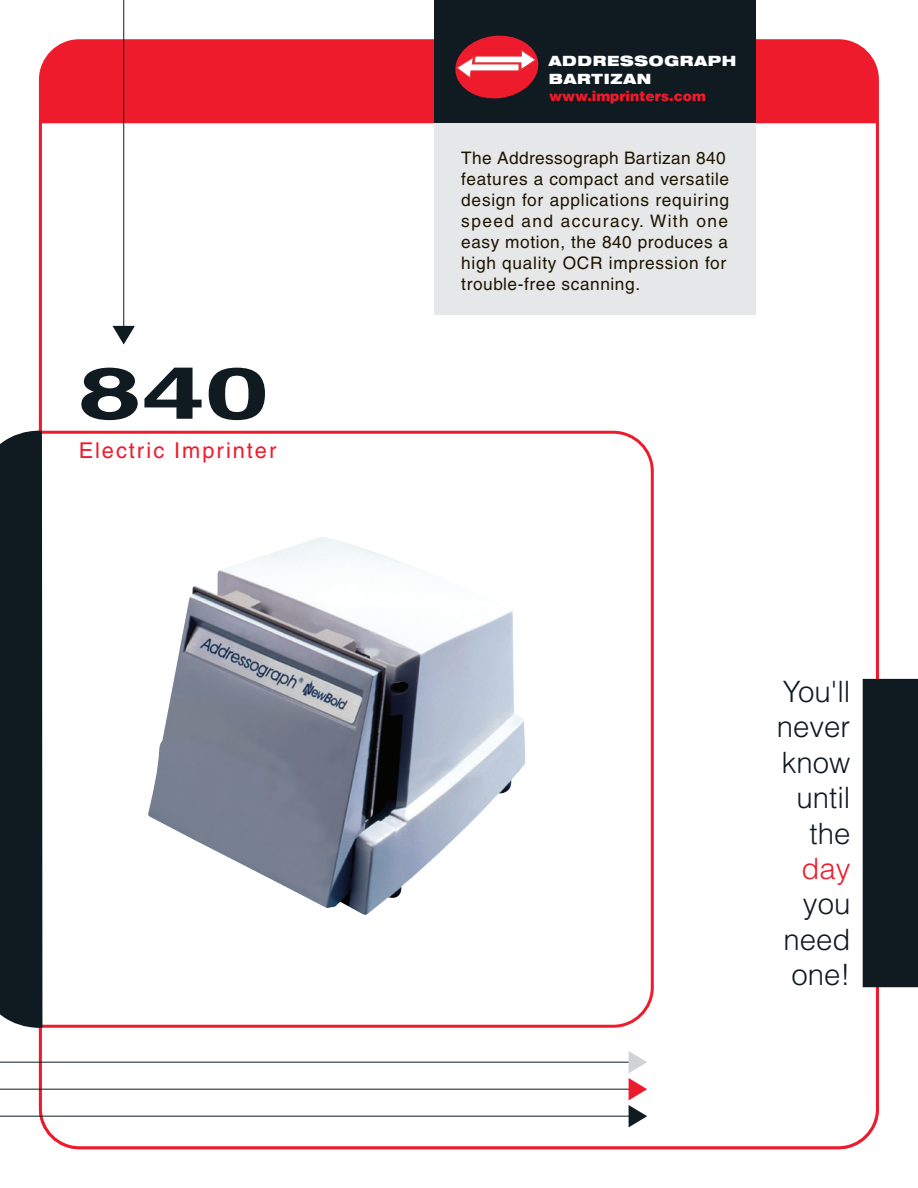
<style>
.page{position:relative;width:918px;height:1188px;background:#fff}
.page>*{position:absolute;margin:0;border:0;box-sizing:border-box;transform-origin:0 0}
.t1{font:700 72px "Helvetica";color:#101a21;scale:1.59 1}
.t2{font:300 29.4px/35.4px "Helvetica";color:#101a21;text-align:right}
.t3{font:300 29.4px "Helvetica";color:#ee1b2d}
.t4{font:21.75px "Helvetica";letter-spacing:.09em;color:#ee1b2d}
.t5{font:17.25px/21px "Helvetica";letter-spacing:.035em;color:#1e1500}
.t6{font:900 expanded 14.25px/17.2px "Helvetica Neue";letter-spacing:.05em;color:#fff}
.t7{font:900 13.8px "Helvetica";letter-spacing:-.005em;color:#ee1b2d}
</style>
<div class="page">
<div style="left:40px;top:41px;width:837px;height:1107px;background:#ee1b2d;border-radius:39px"></div>
<div style="left:37px;top:119px;width:843px;height:1030px;background:#fff"></div>
<div style="left:863px;top:679px;width:55px;height:308px;background:#101a21"></div>
<div style="left:434px;top:0;width:322px;height:314px;background:#e6e7e9"></div>
<div style="left:434px;top:0;width:322px;height:123px;background:#101a21"></div>
<div style="left:1px;top:432px;width:651px;height:594px;background:#fff;border-radius:39px"></div>
<div style="left:0;top:431px;width:42px;height:597px;background:#101a21"></div>
<hr style="left:123px;top:0;width:1px;height:329px;background:#101a21">
<svg style="left:112px;top:326px;width:23px;height:18px"></svg>
<hr style="left:0;top:1062px;width:632px;height:1px;background:#101a21">
<hr style="left:0;top:1089px;width:632px;height:1px;background:#101a21">
<hr style="left:0;top:1116px;width:632px;height:1px;background:#101a21">
<svg style="left:629px;top:1051px;width:18px;height:76px"></svg>
<svg style="left:455px;top:35px;width:84px;height:64px"></svg>
<img style="left:148px;top:537px;width:378px;height:378px">
<h1 class="t1" style="left:78px;top:352px;width:122px">840</h1>
<p class="t4" style="left:79px;top:437px;width:199px">Electric Imprinter</p>
<p class="t6" style="left:549px;top:52px;width:189px">ADDRESSOGRAPH<br>BARTIZAN</p>
<p class="t7" style="left:549px;top:88px;width:159px">www.imprinters.com</p>
<p class="t5" style="left:461px;top:148px;width:269px">The Addressograph Bartizan 840 features a compact and versatile design for applications requiring speed and accuracy. With one easy motion, the 840 produces a high quality OCR impression for trouble-free scanning.</p>
<h2 class="t2" style="left:777px;top:674px;width:75px">You'll never know until the</h2>
<h2 class="t3" style="left:801px;top:852px;width:51px">day</h2>
<h2 class="t2" style="left:783px;top:887px;width:69px;text-align:justify;text-indent:20px">you need one!</h2>
</div>
